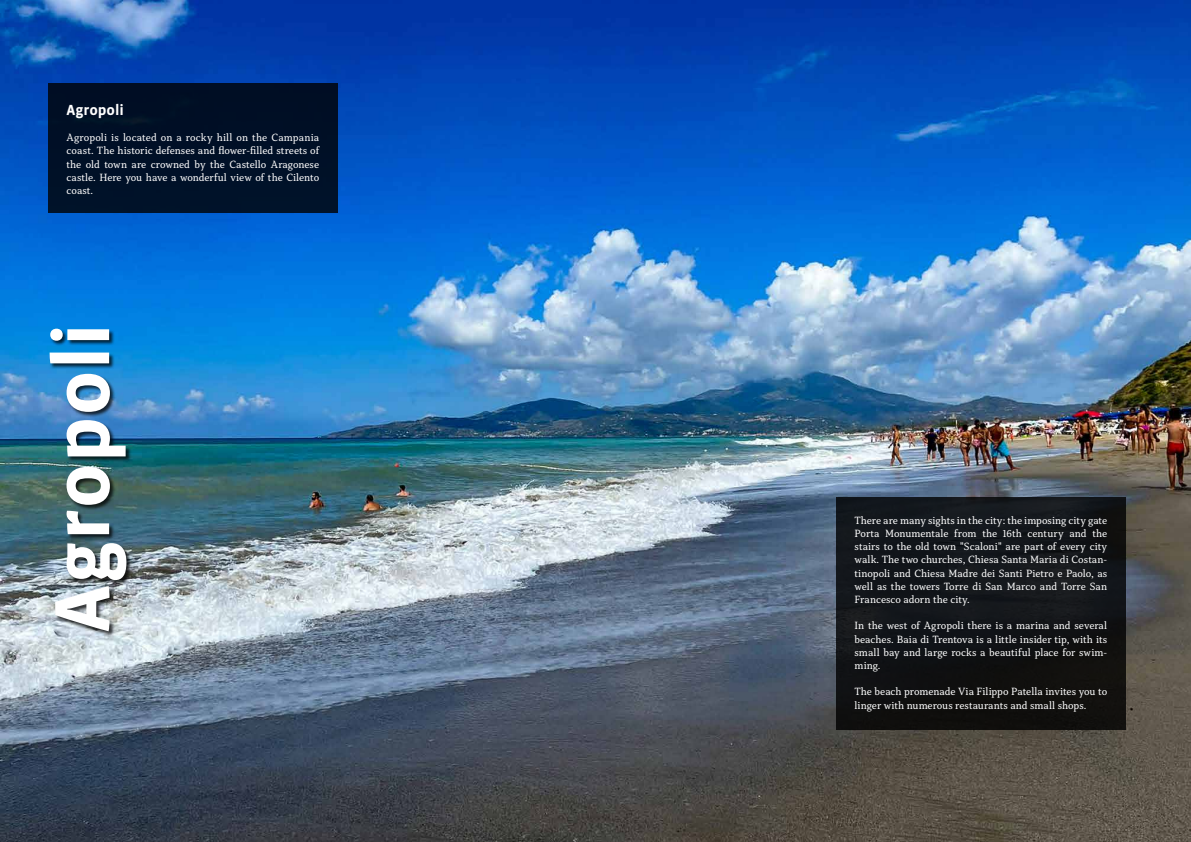
<style>
.page{position:relative;width:1191px;height:842px;background:#fff}
.page>*{position:absolute;margin:0;border:0;box-sizing:border-box;transform-origin:0 0}
.t1{font:700 80px "Vista Sans OTCE";letter-spacing:.005em;color:#fff}
.t2{font:700 15px "Vista Sans OTCE";letter-spacing:-.005em;color:#fff}
.t3{font:11px/13.2px "Capitolina";color:#fff;text-align:justify}
</style>
<div class="page">
<img style="left:0;top:0;width:1191px;height:842px">
<div style="left:48px;top:84px;width:289px;height:129px;background:#001026"></div>
<div style="left:49px;top:328px;width:83px;height:309px;background:#000;opacity:.75"></div>
<div style="left:836px;top:497px;width:289px;height:232px;background:#111418"></div>
<h2 class="t2" style="left:67px;top:101px;width:59px">Agropoli</h2>
<p class="t3" style="left:67px;top:131px;width:254px">Agropoli is located on a rocky hill on the Campania coast. The historic defenses and flower-filled streets of the old town are crowned by the Castello Aragonese castle. Here you have a wonderful view of the Cilento coast.</p>
<h1 class="t1" style="left:36px;top:632px;width:311px;rotate:-90deg">Agropoli</h1>
<p class="t3" style="left:854px;top:514px;width:254px">There are many sights in the city: the imposing city gate Porta Monumentale from the 16th century and the stairs to the old town "Scaloni" are part of every city walk. The two churches, Chiesa Santa Maria di Costan&shy;tinopoli and Chiesa Madre dei Santi Pietro e Paolo, as well as the towers Torre di San Marco and Torre San Francesco adorn the city.</p>
<p class="t3" style="left:854px;top:619px;width:254px">In the west of Agropoli there is a marina and several beaches. Baia di Trentova is a little insider tip, with its small bay and large rocks a beautiful place for swim&shy;ming.</p>
<p class="t3" style="left:854px;top:685px;width:254px">The beach promenade Via Filippo Patella invites you to linger with numerous restaurants and small shops.</p>
</div>
